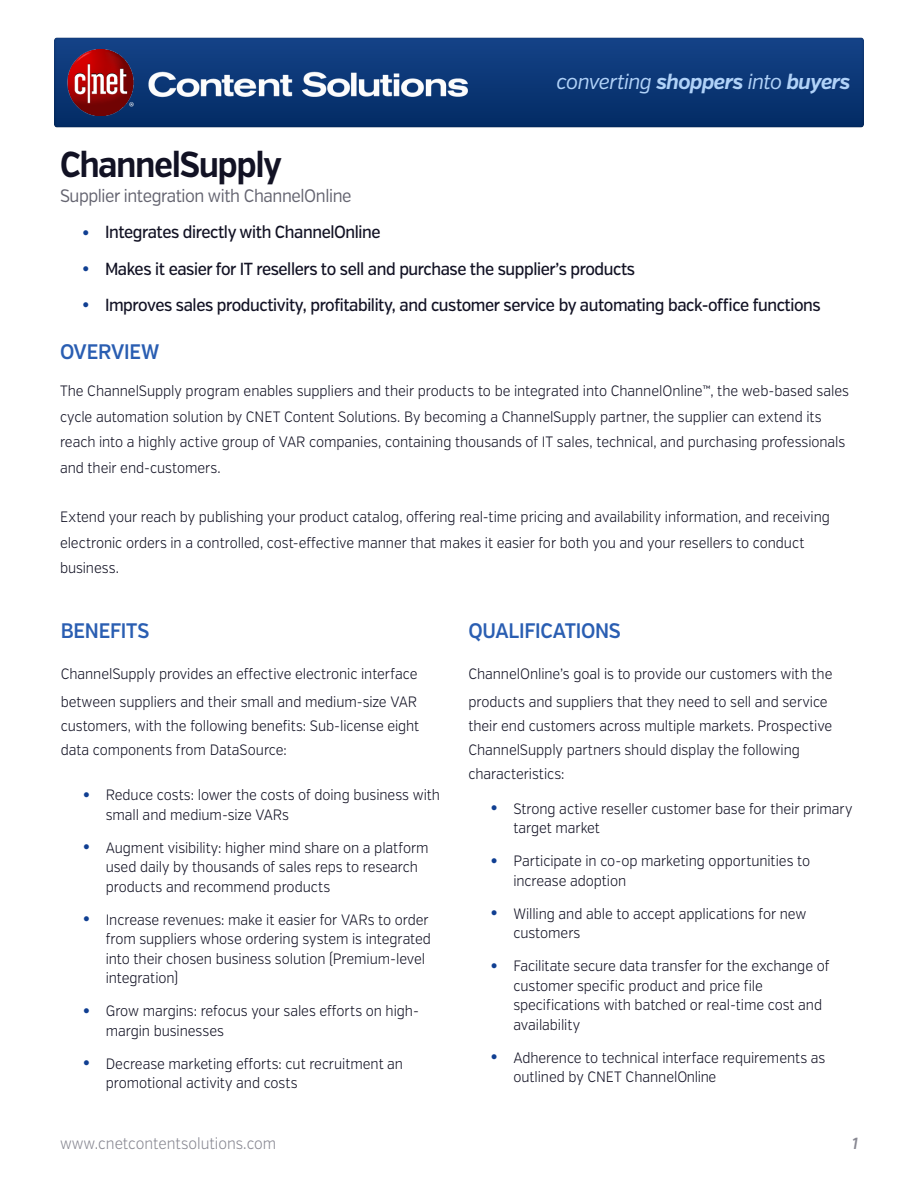
<style>
.page{position:relative;width:918px;height:1188px;background:#fff}
.page>*{position:absolute;margin:0;border:0;box-sizing:border-box;transform-origin:0 0}
.Heading{font:700 36px "Verb";letter-spacing:-.025em;color:#121224;scale:.88 1}
.TOC_Level_2{font:600 21px "Verb";letter-spacing:-.015em;color:#2a5eb2;scale:.91 1}
.t1{font:italic 21px "Verb";letter-spacing:-.03em;color:#b0d2f8;scale:.95 1}
.Headline{font:18px "Verb";letter-spacing:-.025em;color:#656571;scale:.91 1}
.t2{font:500 17.4px "Verb";letter-spacing:-.025em;color:#121224;scale:.91 1}
.t3{font:300 16.2px "Verb";color:#888892;scale:.91 1}
.t4{font:italic 600 16.2px "Verb";color:#888892;scale:.91 1}
.t5{font:300 15px/19.5px "Verb";letter-spacing:-.005em;color:#121224;scale:.91 1}
.s1{font-weight:700}
.s2{font-weight:800;font-size:15px;color:#103f92}
.s3{font-weight:800;color:#103f92}
</style>
<div class="page">
<div style="left:54px;top:37px;width:812px;height:93px;background:#000;opacity:.45"></div>
<div style="left:555px;top:71px;width:297px;height:26px;background:#0b3674"></div>
<img style="left:68px;top:50px;width:400px;height:65px">
<h2 class="t1" style="left:557px;top:69px;width:311px">converting <span class="s1">shoppers</span> into <span class="s1">buyers</span></h2>
<p class="Heading" style="left:60px;top:143px;width:254px">ChannelSupply</p>
<p class="Headline" style="left:60px;top:185px;width:322px">Supplier integration with ChannelOnline</p>
<p class="t2" style="left:82px;top:222px;width:329px"><span class="s2">•</span> Integrates directly with ChannelOnline</p>
<p class="t2" style="left:82px;top:258px;width:609px"><span class="s2">•</span> Makes it easier for IT resellers to sell and purchase the supplier’s products</p>
<p class="t2" style="left:82px;top:294px;width:813px"><span class="s2">•</span> Improves sales productivity, profitability, and customer service by automating back-office functions</p>
<p class="TOC_Level_2" style="left:60px;top:339px;width:111px">OVERVIEW</p>
<p class="t5" style="left:60px;top:379px;width:869px;line-height:25.5px">The ChannelSupply program enables suppliers and their products to be integrated into ChannelOnline™, the web-based sales cycle automation solution by CNET Content Solutions. By becoming a ChannelSupply partner, the supplier can extend its reach into a highly active group of VAR companies, containing thousands of IT sales, technical, and purchasing professionals and their end-customers.</p>
<p class="t5" style="left:60px;top:505px;width:848px;line-height:25.5px">Extend your reach by publishing your product catalog, offering real-time pricing and availability information, and receiving electronic orders in a controlled, cost-effective manner that makes it easier for both you and your resellers to conduct business.</p>
<p class="TOC_Level_2" style="left:61px;top:618px;width:99px">BENEFITS</p>
<p class="t5" style="left:61px;top:659px;width:394px;line-height:28.5px">ChannelSupply provides an effective electronic interface between suppliers and their small and medium-size VAR</p>
<p class="t5" style="left:61px;top:714px;width:396px;line-height:24px">customers, with the following benefits: Sub-license eight data components from DataSource:</p>
<p class="t5" style="left:106px;top:785px;width:369px;text-indent:-22px"><span class="s3">•</span> Reduce costs: lower the costs of doing business with small and medium-size VARs</p>
<p class="t5" style="left:106px;top:838px;width:356px;text-indent:-22px"><span class="s3">•</span> Augment visibility: higher mind share on a platform used daily by thousands of sales reps to research products and recommend products</p>
<p class="t5" style="left:106px;top:910px;width:359px;text-indent:-22px"><span class="s3">•</span> Increase revenues: make it easier for VARs to order from suppliers whose ordering system is integrated into their chosen business solution (Premium-level integration)</p>
<p class="t5" style="left:106px;top:1001px;width:346px;text-indent:-22px"><span class="s3">•</span> Grow margins: refocus your sales efforts on high&shy;margin businesses</p>
<p class="t5" style="left:106px;top:1054px;width:328px;text-indent:-22px"><span class="s3">•</span> Decrease marketing efforts: cut recruitment an promotional activity and costs</p>
<p class="TOC_Level_2" style="left:468px;top:618px;width:169px">QUALIFICATIONS</p>
<p class="t5" style="left:468px;top:659px;width:402px;line-height:28.5px">ChannelOnline’s goal is to provide our customers with the products and suppliers that they need to sell and service</p>
<p class="t5" style="left:468px;top:714px;width:402px;line-height:24px">their end customers across multiple markets. Prospective<br>ChannelSupply partners should display the following characteristics:</p>
<p class="t5" style="left:513px;top:799px;width:374px;text-indent:-22px"><span class="s3">•</span> Strong active reseller customer base for their primary target market</p>
<p class="t5" style="left:513px;top:851px;width:328px;text-indent:-22px"><span class="s3">•</span> Participate in co-op marketing opportunities to increase adoption</p>
<p class="t5" style="left:513px;top:904px;width:324px;text-indent:-22px"><span class="s3">•</span> Willing and able to accept applications for new customers</p>
<p class="t5" style="left:513px;top:956px;width:349px;text-indent:-22px"><span class="s3">•</span> Facilitate secure data transfer for the exchange of customer specific product and price file specifications with batched or real-time cost and availability</p>
<p class="t5" style="left:513px;top:1048px;width:344px;text-indent:-22px"><span class="s3">•</span> Adherence to technical interface requirements as outlined by CNET ChannelOnline</p>
<p class="t3" style="left:60px;top:1133px;width:239px">www.cnetcontentsolutions.com</p>
<p class="t4" style="left:852px;top:1133px;width:8px">1</p>
</div>
